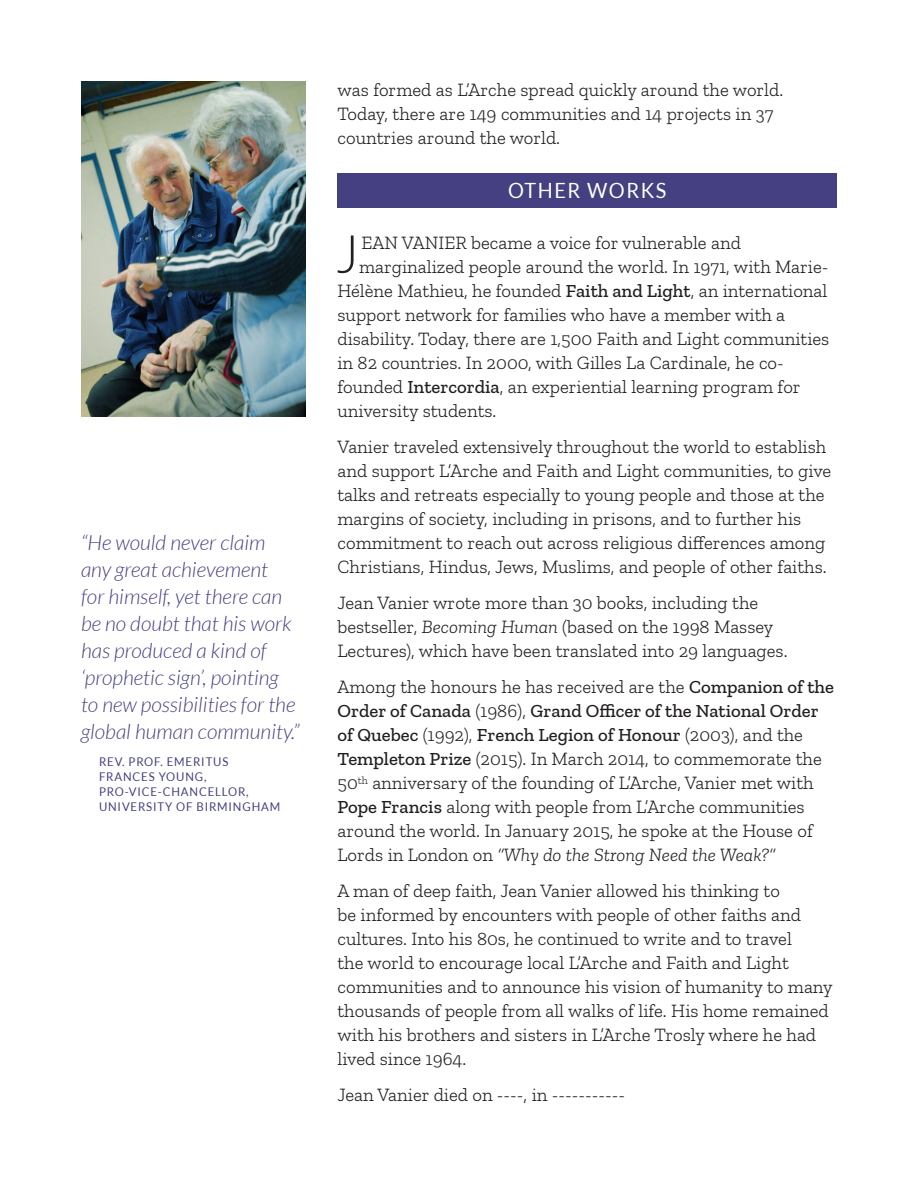
<style>
.page{position:relative;width:918px;height:1188px;background:#fff}
.page>*{position:absolute;margin:0;border:0;box-sizing:border-box;transform-origin:0 0}
.t1{font:300 52.65px "Lato";color:#231f20}
.quote{font:italic 300 21px/27px "Lato";color:#444081}
.subtitle{font:21px "Lato";letter-spacing:.075em;color:#fff;scale:.95 1}
.t2{font:300 18.75px/24px "Zilla Slab";color:#231f20}
.quote_name{font:12px/15px "Lato";letter-spacing:.075em;color:#444081;scale:.95 1}
.s1{font-weight:500}
.s2{font-style:italic}
</style>
<div class="page">
<div style="left:338px;top:173px;width:499px;height:35px;background:#444081"></div>
<img style="left:81px;top:81px;width:225px;height:336px">
<p class="quote" style="left:81px;top:529px;width:220px">“He would never claim any great achievement<br>for himself, yet there can be no doubt that his work has produced a kind of ‘prophetic sign’, pointing to new possibilities for the global human community.”</p>
<p class="quote_name" style="left:99px;top:754px;width:192px">REV. PROF. EMERITUS<br>FRANCES YOUNG,<br>PRO-VICE-CHANCELLOR,<br>UNIVERSITY OF BIRMINGHAM</p>
<p class="t2" style="left:338px;top:78px;width:447px">was formed as L’Arche spread quickly around the world.<br>Today, there are 149 communities and 14 projects in 37 countries around the world.</p>
<p class="subtitle" style="left:508px;top:178px;width:168px">OTHER WORKS</p>
<p class="t1" style="left:335px;top:226px;width:25px">J</p>
<p class="t2" style="left:361px;top:231px;width:381px">EAN VANIER became a voice for vulnerable and</p>
<p class="t2" style="left:359px;top:255px;width:471px">marginalized people around the world. In 1971, with Marie-</p>
<p class="t2" style="left:338px;top:279px;width:491px">Hélène Mathieu, he founded <span class="s1">Faith and Light</span>, an international</p>
<p class="t2" style="left:338px;top:303px;width:449px">support network for families who have a member with a</p>
<p class="t2" style="left:338px;top:327px;width:493px">disability. Today, there are 1,500 Faith and Light communities</p>
<p class="t2" style="left:338px;top:351px;width:448px">in 82 countries. In 2000, with Gilles La Cardinale, he co-</p>
<p class="t2" style="left:338px;top:375px;width:465px">founded <span class="s1">Intercordia</span>, an experiential learning program for</p>
<p class="t2" style="left:338px;top:399px;width:160px">university students.</p>
<p class="t2" style="left:338px;top:435px;width:495px">Vanier traveled extensively throughout the world to establish and support L’Arche and Faith and Light communities, to give talks and retreats especially to young people and those at the margins of society, including in prisons, and to further his commitment to reach out across religious differences among Christians, Hindus, Jews, Muslims, and people of other faiths.</p>
<p class="t2" style="left:338px;top:591px;width:452px">Jean Vanier wrote more than 30 books, including the bestseller, <span class="s2">Becoming Human</span> (based on the 1998 Massey<br>Lectures), which have been translated into 29 languages.</p>
<p class="t2" style="left:338px;top:675px;width:498px">Among the honours he has received are the <span class="s1">Companion of the Order of Canada</span> (1986), <span class="s1">Grand Officer of the National Order of Quebec</span> (1992), <span class="s1">French Legion of Honour</span> (2003), and the <span class="s1">Templeton Prize</span> (2015). In March 2014, to commemorate the 50<sup>th</sup> anniversary of the founding of L’Arche, Vanier met with <span class="s1">Pope Francis</span> along with people from L’Arche communities around the world. In January 2015, he spoke at the House of Lords in London on <span class="s2">“Why do the Strong Need the Weak?”</span></p>
<p class="t2" style="left:337px;top:879px;width:497px">A man of deep faith, Jean Vanier allowed his thinking to<br>be informed by encounters with people of other faiths and cultures. Into his 80s, he continued to write and to travel<br>the world to encourage local L’Arche and Faith and Light communities and to announce his vision of humanity to many thousands of people from all walks of life. His home remained with his brothers and sisters in L’Arche Trosly where he had lived since 1964.</p>
<p class="t2" style="left:337px;top:1083px;width:289px">Jean Vanier died on ----, in -----------</p>
</div>
